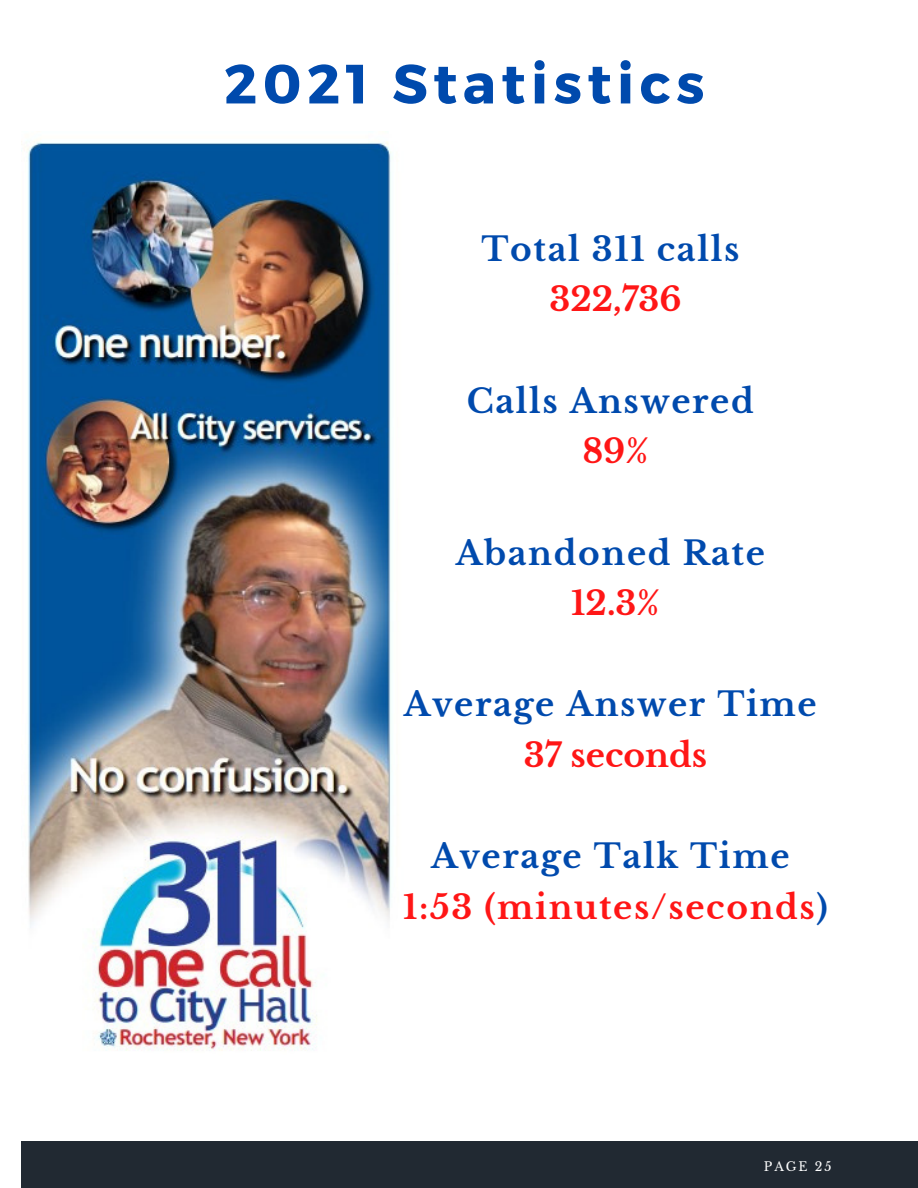
<style>
.page{position:relative;width:918px;height:1188px;background:#fff}
.page>*{position:absolute;margin:0;border:0;box-sizing:border-box;transform-origin:0 0}
.t1{font:700 55.2px "Montserrat";letter-spacing:.1em;color:#004aad}
.t2{font:700 32.85px "Libre Baskerville";letter-spacing:.05em;color:#004aad}
.t3{font:700 32.85px/50.7px "Libre Baskerville";letter-spacing:.05em;color:#ff1616;text-align:center}
.t4{font:700 32.85px "Libre Baskerville";color:#ff1616}
.t5{font:12.45px "Libre Baskerville";letter-spacing:.15em;color:#fff}
.s1{color:#004aad}
</style>
<div class="page">
<div style="left:21px;top:1142px;width:897px;height:46px;background:#212932"></div>
<img style="left:21px;top:141px;width:371px;height:910px">
<h1 class="t1" style="left:224px;top:48px;width:482px">2021 Statistics</h1>
<p class="t2" style="left:481px;top:229px;width:259px">Total 311 calls</p>
<p class="t3" style="left:549px;top:275px;width:134px">322,736</p>
<p class="t2" style="left:467px;top:381px;width:289px">Calls Answered</p>
<p class="t3" style="left:582px;top:426px;width:68px">89%</p>
<p class="t2" style="left:456px;top:533px;width:311px">Abandoned Rate</p>
<p class="t3" style="left:571px;top:578px;width:90px">12.3%</p>
<p class="t2" style="left:404px;top:685px;width:414px">Average Answer Time</p>
<p class="t4" style="left:524px;top:735px;width:185px">37 seconds</p>
<p class="t3" style="left:403px;top:831px;width:426px"><span class="s1">Average Talk Time<br></span>1:53 (minutes/seconds<span class="s1">)</span></p>
<p class="t5" style="left:764px;top:1158px;width:69px">PAGE 25</p>
</div>
